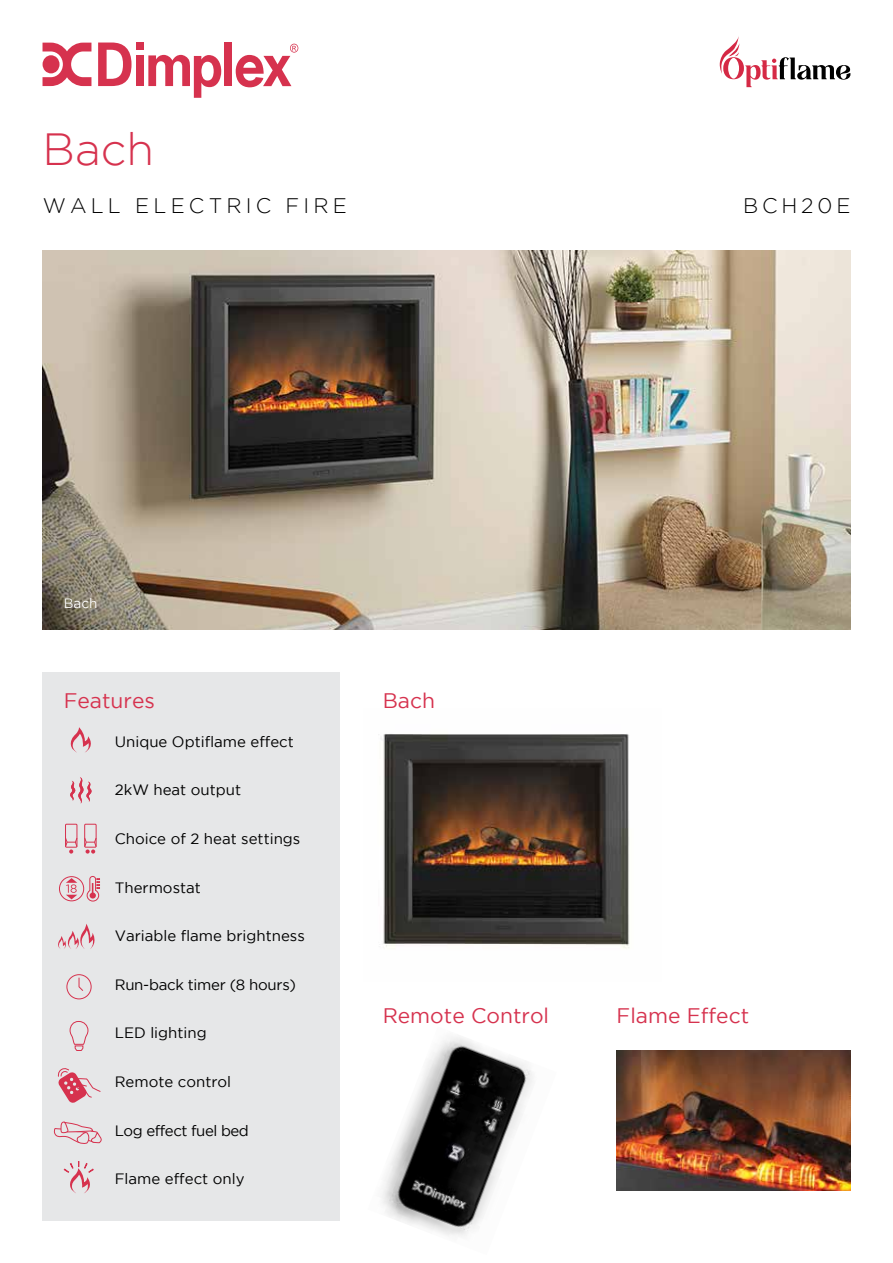
<style>
.page{position:relative;width:893px;height:1263px;background:#fff}
.page>*{position:absolute;margin:0;border:0;box-sizing:border-box;transform-origin:0 0}
.t1{font:300 45px "Gotham";color:#d6324e}
.t2{font:21px "Gotham";color:#d6324e}
.t3{font:300 21px "Gotham";letter-spacing:.2em;color:#000}
.t4{font:15px "Gotham";color:#000}
.t5{font:15px "Gotham";letter-spacing:-.02em;color:#000}
.t6{font:15px "Gotham";letter-spacing:-.03em;color:#000}
.t7{font:13.5px "Gotham";color:#fff}
</style>
<div class="page">
<img style="left:382px;top:1037px;width:151px;height:199px">
<div style="left:43px;top:672px;width:297px;height:548px;background:#e6e7e8"></div>
<img style="left:43px;top:251px;width:807px;height:378px">
<svg style="left:43px;top:43px;width:48px;height:43px"></svg>
<svg style="left:98px;top:42px;width:34px;height:44px"></svg>
<div style="left:136px;top:55px;width:8px;height:31px;background:#d6324e"></div>
<div style="left:136px;top:43px;width:8px;height:7px;background:#d6324e"></div>
<div style="left:224px;top:43px;width:8px;height:43px;background:#d6324e"></div>
<svg style="left:148px;top:55px;width:73px;height:43px"></svg>
<svg style="left:236px;top:44px;width:62px;height:43px"></svg>
<div style="left:59px;top:876px;width:25px;height:25px;border:1px solid #d6324e;border-radius:50%"></div>
<svg style="left:86px;top:876px;width:14px;height:26px"></svg>
<svg style="left:66px;top:878px;width:11px;height:21px"></svg>
<svg style="left:70px;top:727px;width:21px;height:26px"></svg>
<svg style="left:70px;top:777px;width:22px;height:26px"></svg>
<svg style="left:720px;top:36px;width:130px;height:51px"></svg>
<svg style="left:58px;top:1068px;width:43px;height:35px"></svg>
<svg style="left:69px;top:1021px;width:20px;height:30px"></svg>
<svg style="left:63px;top:1161px;width:31px;height:32px"></svg>
<svg style="left:54px;top:1121px;width:48px;height:23px"></svg>
<img style="left:617px;top:1050px;width:233px;height:141px">
<svg style="left:58px;top:924px;width:37px;height:25px"></svg>
<div style="left:67px;top:974px;width:25px;height:25px;border:1px solid #d6324e;border-radius:50%"></div>
<svg style="left:78px;top:977px;width:6px;height:14px"></svg>
<div style="left:65px;top:824px;width:12px;height:23px;border:1px solid #d6324e"></div>
<div style="left:84px;top:824px;width:12px;height:23px;border:1px solid #d6324e"></div>
<svg style="left:65px;top:837px;width:13px;height:17px"></svg>
<svg style="left:84px;top:837px;width:13px;height:17px"></svg>
<img style="left:378px;top:734px;width:252px;height:215px">
<h1 class="t1" style="left:43px;top:124px;width:113px">Bach</h1>
<h2 class="t3" style="left:43px;top:194px;width:306px">WALL ELECTRIC FIRE</h2>
<h2 class="t3" style="left:743px;top:194px;width:109px">BCH20E</h2>
<p class="t7" style="left:64px;top:596px;width:35px">Bach</p>
<h2 class="t2" style="left:64px;top:689px;width:93px">Features</h2>
<p class="t4" style="left:115px;top:733px;width:181px">Unique Optiflame effect</p>
<p class="t4" style="left:115px;top:782px;width:128px">2kW heat output</p>
<p class="t4" style="left:115px;top:830px;width:187px">Choice of 2 heat settings</p>
<p class="t4" style="left:115px;top:879px;width:88px">Thermostat</p>
<p class="t4" style="left:115px;top:927px;width:192px">Variable flame brightness</p>
<p class="t5" style="left:115px;top:976px;width:183px">Run-back timer (8 hours)</p>
<p class="t4" style="left:115px;top:1025px;width:93px">LED lighting</p>
<p class="t4" style="left:115px;top:1073px;width:118px">Remote control</p>
<p class="t6" style="left:115px;top:1122px;width:136px">Log effect fuel bed</p>
<p class="t4" style="left:115px;top:1170px;width:131px">Flame effect only</p>
<h2 class="t2" style="left:383px;top:689px;width:54px">Bach</h2>
<h2 class="t2" style="left:383px;top:1004px;width:168px">Remote Control</h2>
<h2 class="t2" style="left:617px;top:1004px;width:134px">Flame Effect</h2>
</div>
